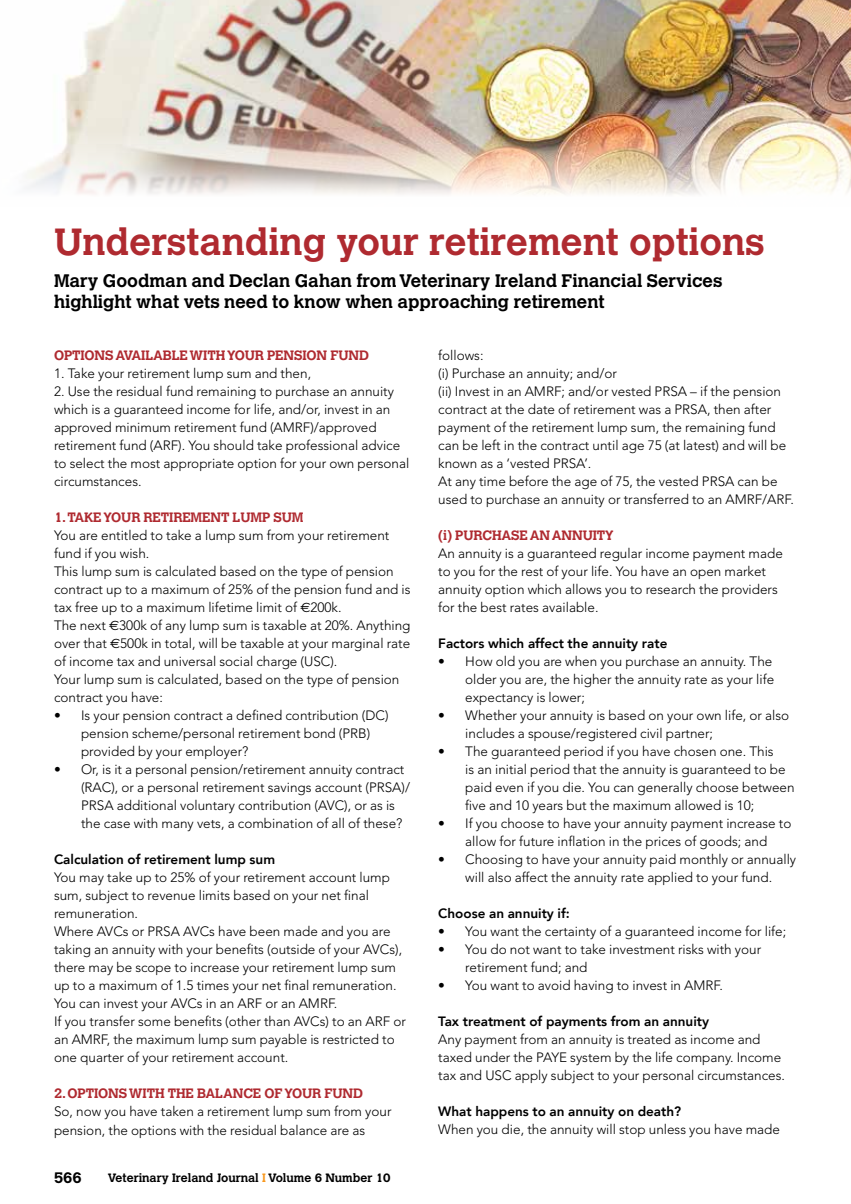
<style>
.page{position:relative;width:851px;height:1204px;background:#fff}
.page>*{position:absolute;margin:0;border:0;box-sizing:border-box;transform-origin:0 0}
.t1{font:700 37.5px "Calvert";color:#af2a30}
.t2{font:700 18px/21px "Calvert";color:#000}
.t3{font:700 15px "Calvert";color:#000}
.t4{font:300 13.5px/18px "Avenir";color:#000}
.t5{font:800 13.5px "Avenir";color:#000}
.t6{font:700 13.5px "Calvert";letter-spacing:-.01em;color:#af2a30}
.t7{font:700 12px "Calvert";color:#000}
.s1{font-family:"Euro Sans";font-weight:400}
.s2{color:#f8981d}
</style>
<div class="page">
<img style="left:26px;top:0;width:824px;height:195px">
<h1 class="t1" style="left:54px;top:218px;width:712px">Understanding your retirement options</h1>
<h2 class="t2" style="left:54px;top:269px;width:669px">Mary Goodman and Declan Gahan from Veterinary Ireland Financial Services highlight what vets need to know when approaching retirement</h2>
<p class="t6" style="left:54px;top:347px;width:316px">OPTIONS AVAILABLE WITH YOUR PENSION FUND</p>
<p class="t4" style="left:54px;top:364px;width:258px">1. Take your retirement lump sum and then,</p>
<p class="t4" style="left:54px;top:382px;width:357px">2. Use the residual fund remaining to purchase an annuity which is a guaranteed income for life, and/or, invest in an approved minimum retirement fund (AMRF)/approved retirement fund (ARF). You should take professional advice to select the most appropriate option for your own personal circumstances.</p>
<p class="t6" style="left:54px;top:509px;width:251px">1. TAKE YOUR RETIREMENT LUMP SUM</p>
<p class="t4" style="left:54px;top:526px;width:358px">You are entitled to take a lump sum from your retirement fund if you wish.<br>This lump sum is calculated based on the type of pension contract up to a maximum of 25% of the pension fund and is tax free up to a maximum lifetime limit of <span class="s1">€</span>200k.<br>The next <span class="s1">€</span>300k of any lump sum is taxable at 20%. Anything over that <span class="s1">€</span>500k in total, will be taxable at your marginal rate of income tax and universal social charge (USC).<br>Your lump sum is calculated, based on the type of pension contract you have:</p>
<p class="t4" style="left:81px;top:706px;width:309px;text-indent:-27px">• Is your pension contract a defined contribution (DC) pension scheme/personal retirement bond (PRB) provided by your employer?</p>
<p class="t4" style="left:81px;top:760px;width:330px;text-indent:-27px">• Or, is it a personal pension/retirement annuity contract (RAC), or a personal retirement savings account (PRSA)/ PRSA additional voluntary contribution (AVC), or as is the case with many vets, a combination of all of these?</p>
<p class="t5" style="left:54px;top:849px;width:222px">Calculation of retirement lump sum</p>
<p class="t4" style="left:54px;top:868px;width:353px">You may take up to 25% of your retirement account lump sum, subject to revenue limits based on your net final remuneration.<br>Where AVCs or PRSA AVCs have been made and you are taking an annuity with your benefits (outside of your AVCs), there may be scope to increase your retirement lump sum up to a maximum of 1.5 times your net final remuneration.<br>You can invest your AVCs in an ARF or an AMRF.<br>If you transfer some benefits (other than AVCs) to an ARF or an AMRF, the maximum lump sum payable is restricted to one quarter of your retirement account.</p>
<p class="t6" style="left:54px;top:1085px;width:310px">2. OPTIONS WITH THE BALANCE OF YOUR FUND</p>
<p class="t4" style="left:54px;top:1102px;width:339px">So, now you have taken a retirement lump sum from your pension, the options with the residual balance are as</p>
<p class="t3" style="left:54px;top:1168px;width:29px">566</p>
<p class="t7" style="left:108px;top:1169px;width:284px">Veterinary Ireland Journal <span class="s2">I</span> Volume 6 Number 10</p>
<p class="t4" style="left:438px;top:346px;width:357px">follows:<br>(i) Purchase an annuity; and/or<br>(ii) Invest in an AMRF; and/or vested PRSA – if the pension contract at the date of retirement was a PRSA, then after payment of the retirement lump sum, the remaining fund can be left in the contract until age 75 (at latest) and will be known as a ‘vested PRSA’.<br>At any time before the age of 75, the vested PRSA can be used to purchase an annuity or transferred to an AMRF/ARF.</p>
<p class="t6" style="left:438px;top:527px;width:177px">(i) PURCHASE AN ANNUITY</p>
<p class="t4" style="left:438px;top:544px;width:346px">An annuity is a guaranteed regular income payment made to you for the rest of your life. You have an open market annuity option which allows you to research the providers for the best rates available.</p>
<p class="t5" style="left:438px;top:633px;width:231px">Factors which affect the annuity rate</p>
<p class="t4" style="left:465px;top:652px;width:310px;text-indent:-27px">• How old you are when you purchase an annuity. The older you are, the higher the annuity rate as your life expectancy is lower;</p>
<p class="t4" style="left:465px;top:706px;width:325px;text-indent:-27px">• Whether your annuity is based on your own life, or also includes a spouse/registered civil partner;</p>
<p class="t4" style="left:465px;top:742px;width:331px;text-indent:-27px">• The guaranteed period if you have chosen one. This<br>is an initial period that the annuity is guaranteed to be paid even if you die. You can generally choose between five and 10 years but the maximum allowed is 10;</p>
<p class="t4" style="left:438px;top:814px;width:354px;text-align:center">• If you choose to have your annuity payment increase to allow for future inflation in the prices of goods; and</p>
<p class="t4" style="left:438px;top:850px;width:359px;text-align:center">• Choosing to have your annuity paid monthly or annually will also affect the annuity rate applied to your fund.</p>
<p class="t5" style="left:438px;top:903px;width:133px">Choose an annuity if:</p>
<p class="t4" style="left:438px;top:922px;width:349px">• You want the certainty of a guaranteed income for life;</p>
<p class="t4" style="left:465px;top:940px;width:297px;text-indent:-27px">• You do not want to take investment risks with your retirement fund; and</p>
<p class="t4" style="left:438px;top:976px;width:286px">• You want to avoid having to invest in AMRF.</p>
<p class="t5" style="left:438px;top:1011px;width:272px">Tax treatment of payments from an annuity</p>
<p class="t4" style="left:438px;top:1030px;width:348px">Any payment from an annuity is treated as income and taxed under the PAYE system by the life company. Income tax and USC apply subject to your personal circumstances.</p>
<p class="t5" style="left:438px;top:1101px;width:244px">What happens to an annuity on death?</p>
<p class="t4" style="left:438px;top:1120px;width:343px">When you die, the annuity will stop unless you have made</p>
</div>
